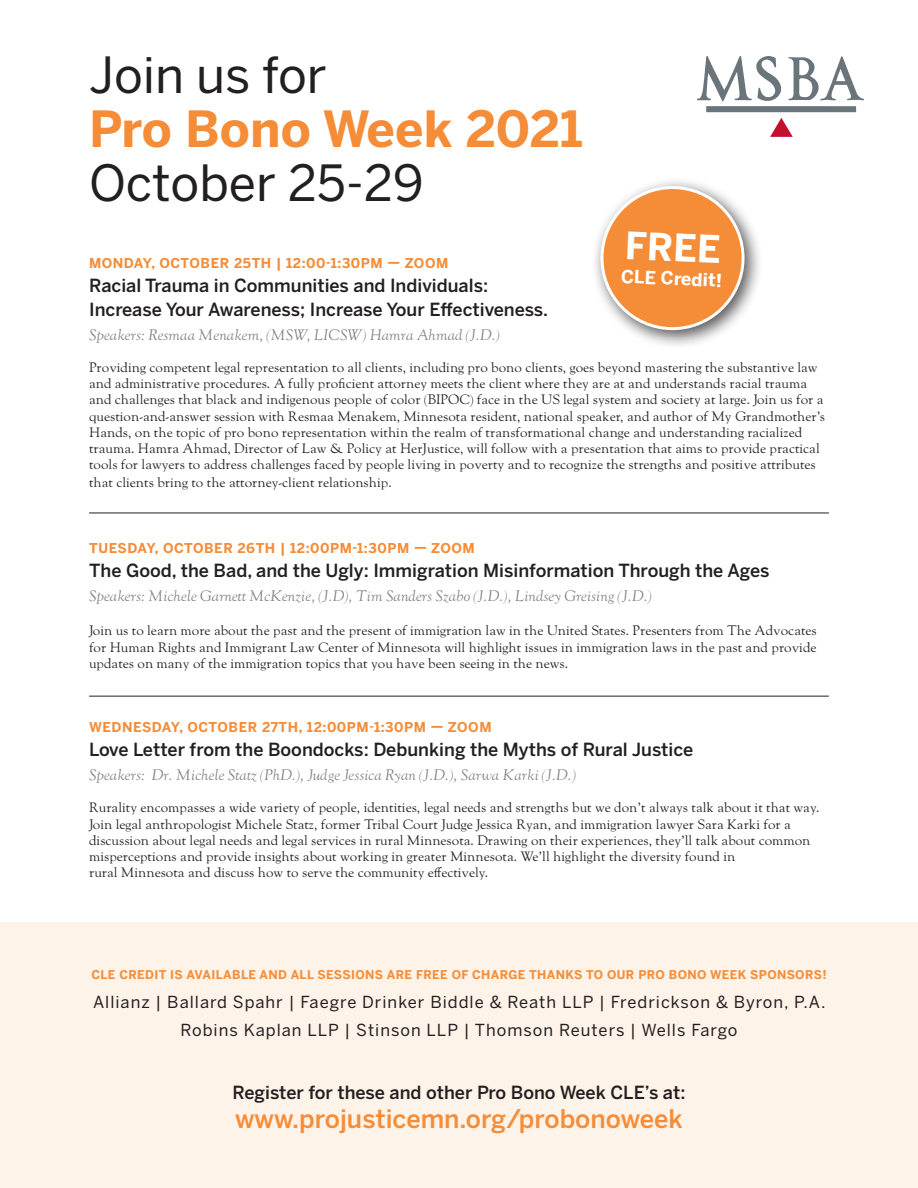
<style>
.page{position:relative;width:918px;height:1188px;background:#fff}
.page>*{position:absolute;margin:0;border:0;box-sizing:border-box;transform-origin:0 0}
.t1{font:700 49.5px/54px "Benton Sans";letter-spacing:-.01em;color:#f58c37}
.t2{font:49.5px "Benton Sans";color:#231f20}
.t3{font:700 37.5px "Benton Sans";color:#fff}
.t4{font:500 25.5px "Benton Sans";color:#f58c37}
.t5{font:500 18px "Benton Sans";color:#231f20}
.t6{font:700 18px "Benton Sans";color:#fff}
.t7{font:16.5px "Benton Sans";letter-spacing:.06em;color:#231f20}
.t8{font:italic 15px "LTC Goudy Oldstyle Pro";color:#808285}
.t9{font:13.5px/16.2px "LTC Goudy Oldstyle Pro";color:#231f20}
.t10{font:700 13.5px "Benton Sans";letter-spacing:.04em;color:#f58c37}
.t11{font:700 12px "Benton Sans";letter-spacing:.03em;color:#f58c37}
.s1{font-weight:400;color:#231f20}
</style>
<div class="page">
<div style="left:0;top:922px;width:918px;height:266px;background:#fef3e8"></div>
<hr style="left:89px;top:513px;width:740px;height:1px;background:#231f20">
<hr style="left:89px;top:696px;width:740px;height:1px;background:#231f20">
<div style="left:591px;top:177px;width:173px;height:172px;background:#231f20;opacity:.75"></div>
<svg style="left:601px;top:184px;width:146px;height:148px"></svg>
<svg style="left:697px;top:56px;width:167px;height:56px"></svg>
<svg style="left:770px;top:118px;width:23px;height:19px"></svg>
<p class="t1" style="left:89px;top:49px;width:495px"><span class="s1">Join us for<br></span>Pro Bono Week 2021</p>
<p class="t2" style="left:89px;top:153px;width:336px">October 25-29</p>
<p class="t3" style="left:626px;top:221px;width:97px;rotate:3deg">FREE</p>
<p class="t6" style="left:621px;top:265px;width:103px;rotate:2deg">CLE Credit!</p>
<p class="t10" style="left:89px;top:254px;width:361px">MONDAY, OCTOBER 25TH | 12:00-1:30PM — ZOOM</p>
<p class="t5" style="left:89px;top:274px;width:401px">Racial Trauma in Communities and Individuals:</p>
<p class="t5" style="left:89px;top:298px;width:461px">Increase Your Awareness; Increase Your Effectiveness.</p>
<p class="t8" style="left:89px;top:326px;width:412px">Speakers: Resmaa Menakem, (MSW, LICSW) Hamra Ahmad (J.D.)</p>
<p class="t9" style="left:89px;top:359px;width:737px">Providing competent legal representation to all clients, including pro bono clients, goes beyond mastering the substantive law and administrative procedures. A fully proficient attorney meets the client where they are at and understands racial trauma and challenges that black and indigenous people of color (BIPOC) face in the US legal system and society at large. Join us for a question-and-answer session with Resmaa Menakem, Minnesota resident, national speaker, and author of My Grandmother’s Hands, on the topic of pro bono representation within the realm of transformational change and understanding racialized trauma. Hamra Ahmad, Director of Law &amp; Policy at HerJustice, will follow with a presentation that aims to provide practical tools for lawyers to address challenges faced by people living in poverty and to recognize the strengths and positive attributes</p>
<p class="t9" style="left:89px;top:475px;width:304px">that clients bring to the attorney-client relationship.</p>
<p class="t10" style="left:89px;top:540px;width:387px">TUESDAY, OCTOBER 26TH | 12:00PM-1:30PM — ZOOM</p>
<p class="t5" style="left:89px;top:560px;width:682px">The Good, the Bad, and the Ugly: Immigration Misinformation Through the Ages</p>
<p class="t8" style="left:89px;top:587px;width:564px">Speakers: Michele Garnett McKenzie, (J.D), Tim Sanders Szabo (J.D.), Lindsey Greising (J.D.)</p>
<p class="t9" style="left:89px;top:623px;width:729px;text-align:justify">Join us to learn more about the past and the present of immigration law in the United States. Presenters from The Advocates for Human Rights and Immigrant Law Center of Minnesota will highlight issues in immigration laws in the past and provide updates on many of the immigration topics that you have been seeing in the news.</p>
<p class="t10" style="left:89px;top:719px;width:404px">WEDNESDAY, OCTOBER 27TH, 12:00PM-1:30PM — ZOOM</p>
<p class="t5" style="left:89px;top:738px;width:606px">Love Letter from the Boondocks: Debunking the Myths of Rural Justice</p>
<p class="t8" style="left:89px;top:766px;width:489px">Speakers: Dr. Michele Statz (PhD.), Judge Jessica Ryan (J.D.), Sarwa Karki (J.D.)</p>
<p class="t9" style="left:89px;top:800px;width:732px">Rurality encompasses a wide variety of people, identities, legal needs and strengths but we don’t always talk about it that way.<br>Join legal anthropologist Michele Statz, former Tribal Court Judge Jessica Ryan, and immigration lawyer Sara Karki for a discussion about legal needs and legal services in rural Minnesota. Drawing on their experiences, they’ll talk about common misperceptions and provide insights about working in greater Minnesota. We’ll highlight the diversity found in<br>rural Minnesota and discuss how to serve the community effectively.</p>
<p class="t11" style="left:91px;top:967px;width:737px">CLE CREDIT IS AVAILABLE AND ALL SESSIONS ARE FREE OF CHARGE THANKS TO OUR PRO BONO WEEK SPONSORS!</p>
<p class="t7" style="left:93px;top:992px;width:734px">Allianz | Ballard Spahr | Faegre Drinker Biddle &amp; Reath LLP | Fredrickson &amp; Byron, P.A.</p>
<p class="t7" style="left:180px;top:1020px;width:559px">Robins Kaplan LLP | Stinson LLP | Thomson Reuters | Wells Fargo</p>
<p class="t5" style="left:233px;top:1082px;width:454px">Register for these and other Pro Bono Week CLE’s at:</p>
<p class="t4" style="left:235px;top:1103px;width:449px">www.projusticemn.org/probonoweek</p>
</div>
